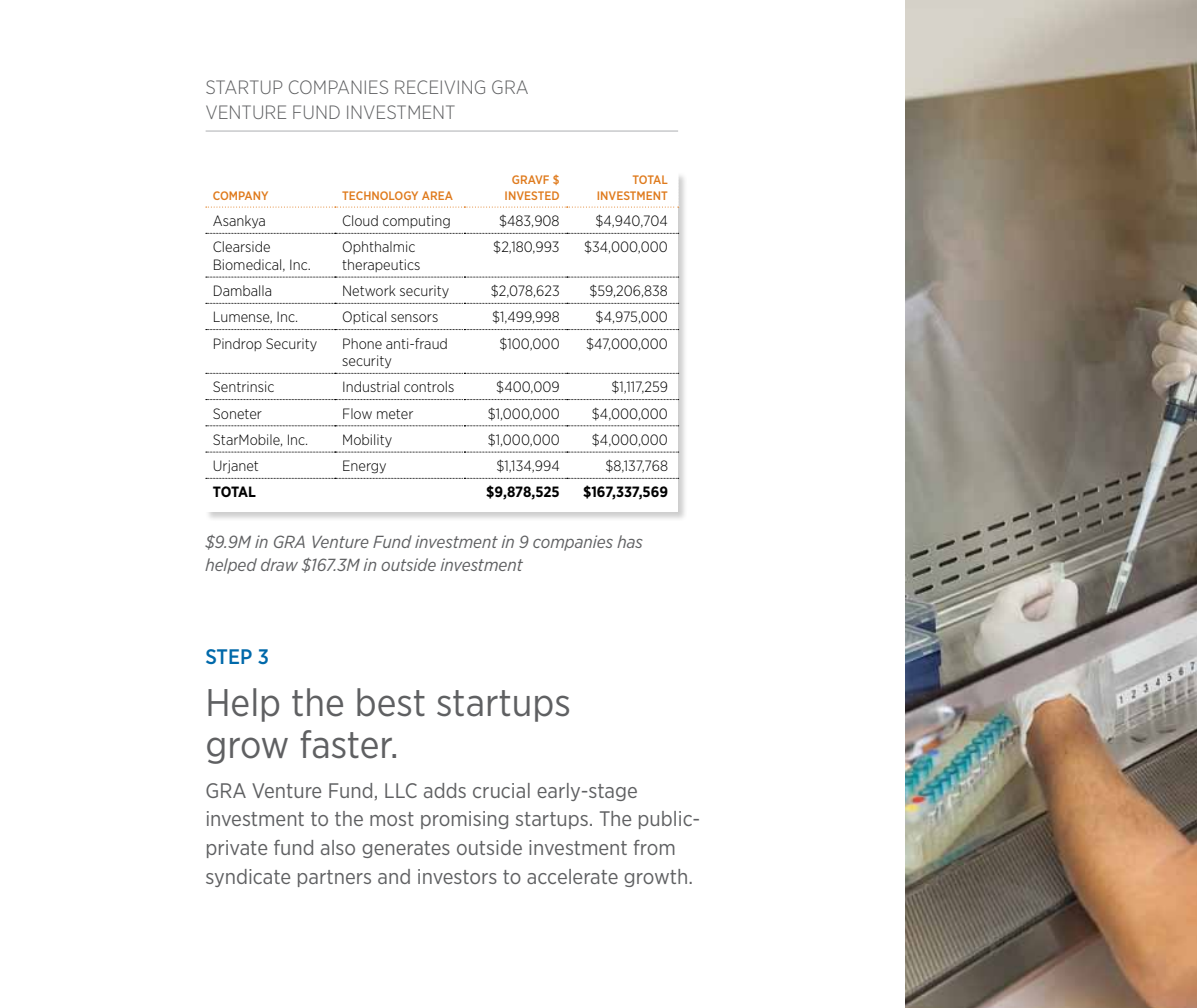
<style>
.page{position:relative;width:1197px;height:1008px;background:#fff}
.page>*{position:absolute;margin:0;border:0;box-sizing:border-box;transform-origin:0 0}
.t1{font:38.5px/42px "Gotham Narrow";color:#5f6062}
.t2{font:21px/28.9px "Gotham Narrow";color:#5f6062}
.t3{font:500 21px "Gotham Narrow";color:#0069aa}
.t4{font:300 19.25px/24.5px "Gotham Narrow";color:#5f6062}
.t5{font:italic 17.5px/22.8px "Gotham Narrow";color:#5f6062}
.t6{font:300 14.88px/17.5px "Gotham Narrow";color:#000}
.t7{font:700 14.88px "Gotham Narrow";letter-spacing:-.01em;color:#000}
.t8{font:500 12.25px/15.8px "Gotham Narrow";color:#df7a1c;text-align:center}
</style>
<div class="page">
<img style="left:906px;top:0;width:291px;height:1008px">
<div style="left:205px;top:172px;width:483px;height:350px;background:#000;opacity:.2"></div>
<div style="left:205px;top:172px;width:473px;height:340px;background:#fff"></div>
<svg style="left:206px;top:233px;width:473px;height:1px"></svg>
<svg style="left:206px;top:277px;width:473px;height:1px"></svg>
<svg style="left:206px;top:303px;width:473px;height:1px"></svg>
<svg style="left:206px;top:329px;width:473px;height:1px"></svg>
<svg style="left:206px;top:373px;width:473px;height:1px"></svg>
<svg style="left:206px;top:399px;width:473px;height:1px"></svg>
<svg style="left:206px;top:426px;width:473px;height:1px"></svg>
<svg style="left:206px;top:478px;width:473px;height:1px"></svg>
<svg style="left:206px;top:452px;width:473px;height:1px"></svg>
<svg style="left:205px;top:172px;width:474px;height:36px"></svg>
<hr style="left:206px;top:131px;width:472px;height:1px;background:#acaeb1">
<p class="t4" style="left:205px;top:75px;width:325px">Startup compani es receivi ng gra venture fund i nvestment</p>
<p class="t8" style="left:213px;top:188px;width:57px">COMPANY</p>
<p class="t8" style="left:342px;top:188px;width:112px">TECHNOLOGY AREA</p>
<p class="t8" style="left:505px;top:172px;width:57px">GRAVF $<br>INVESTED</p>
<p class="t8" style="left:597px;top:172px;width:73px;text-align:right">TOTAL<br>INVESTMENT</p>
<p class="t6" style="left:213px;top:212px;width:55px">Asankya</p>
<p class="t6" style="left:342px;top:212px;width:110px">Cloud computing</p>
<p class="t6" style="left:499px;top:212px;width:62px">$483,908</p>
<p class="t6" style="left:595px;top:212px;width:74px">$4,940,704</p>
<p class="t6" style="left:213px;top:238px;width:100px">Clearside<br>Biomedical, Inc.</p>
<p class="t6" style="left:342px;top:238px;width:80px">Ophthalmic therapeutics</p>
<p class="t6" style="left:493px;top:238px;width:68px">$2,180,993</p>
<p class="t6" style="left:584px;top:238px;width:85px">$34,000,000</p>
<p class="t6" style="left:213px;top:282px;width:61px">Damballa</p>
<p class="t6" style="left:342px;top:282px;width:109px">N etwork security</p>
<p class="t6" style="left:491px;top:282px;width:70px">$2,078,623</p>
<p class="t6" style="left:589px;top:282px;width:80px">$59,206,838</p>
<p class="t6" style="left:213px;top:308px;width:87px">Lumense, Inc.</p>
<p class="t6" style="left:342px;top:308px;width:98px">Optical sensors</p>
<p class="t6" style="left:492px;top:308px;width:69px">$1,499,998</p>
<p class="t6" style="left:596px;top:308px;width:74px">$4,975,000</p>
<p class="t6" style="left:213px;top:334px;width:106px">Pindrop Security</p>
<p class="t6" style="left:342px;top:334px;width:107px">Phone anti-fraud security</p>
<p class="t6" style="left:500px;top:334px;width:62px">$100,000</p>
<p class="t6" style="left:586px;top:334px;width:83px">$47,000,000</p>
<p class="t6" style="left:213px;top:378px;width:63px">Sentrinsic</p>
<p class="t6" style="left:342px;top:378px;width:114px">Industrial controls</p>
<p class="t6" style="left:496px;top:378px;width:65px">$400,009</p>
<p class="t6" style="left:612px;top:378px;width:58px">$1,117,259</p>
<p class="t6" style="left:213px;top:404px;width:51px">Soneter</p>
<p class="t6" style="left:342px;top:404px;width:73px">Flow meter</p>
<p class="t6" style="left:488px;top:404px;width:74px">$1,000,000</p>
<p class="t6" style="left:592px;top:404px;width:78px">$4,000,000</p>
<p class="t6" style="left:213px;top:431px;width:97px">StarMobile, Inc.</p>
<p class="t6" style="left:342px;top:431px;width:52px">Mobility</p>
<p class="t6" style="left:488px;top:431px;width:74px">$1,000,000</p>
<p class="t6" style="left:592px;top:431px;width:78px">$4,000,000</p>
<p class="t6" style="left:213px;top:457px;width:48px">U rjanet</p>
<p class="t6" style="left:342px;top:457px;width:46px">Energy</p>
<p class="t6" style="left:496px;top:457px;width:65px">$1,134,994</p>
<p class="t6" style="left:605px;top:457px;width:64px">$8,137,768</p>
<p class="t7" style="left:213px;top:483px;width:45px">TOTAL</p>
<p class="t7" style="left:486px;top:483px;width:75px">$9,878,525</p>
<p class="t7" style="left:583px;top:483px;width:86px">$167,337,569</p>
<p class="t5" style="left:205px;top:530px;width:439px">$9.9M in GRA Venture Fund investment in 9 companies has helped draw $167.3M in outside investment</p>
<h2 class="t3" style="left:205px;top:643px;width:65px">STEP 3</h2>
<h1 class="t1" style="left:205px;top:681px;width:367px">Help the best startups grow faster.</h1>
<h2 class="t2" style="left:205px;top:775px;width:496px">GRA Venture Fund, LLC adds crucial early-stage investment to the most promising startups. The public&shy;private fund also generates outside investment from syndicate partners and investors to accelerate growth.</h2>
</div>
